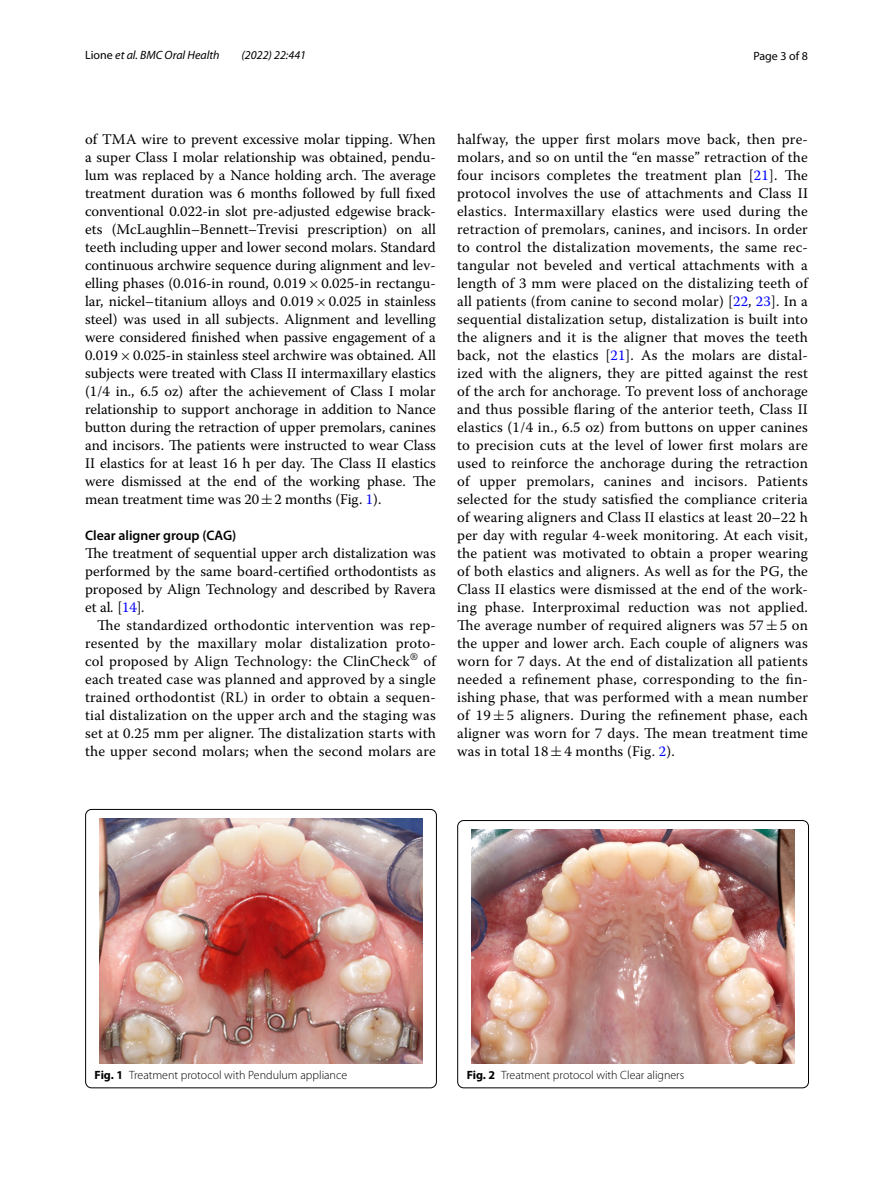
<style>
.page{position:relative;width:893px;height:1187px;background:#fff}
.page>*{position:absolute;margin:0;border:0;box-sizing:border-box;transform-origin:0 0}
.t1{font:14.7px/18px "Warnock Pro";letter-spacing:.01em;color:#000;text-align:justify}
.t2{font:600 13.8px "Myriad Pro";color:#000}
.t3{font:300 12px "Myriad Pro";color:#000}
.t4{font:italic 12px "Myriad Pro";color:#000}
.t5{font:12px "Myriad Pro";color:#000}
.s1{font-style:normal}
.s2{font-family:"MTSY"}
.s3{color:#00f}
.s4{font-style:italic}
.s5{font-weight:700}
</style>
<div class="page">
<img style="left:99px;top:818px;width:324px;height:245px">
<div style="left:85px;top:809px;width:352px;height:278px;border:1px solid #000;border-radius:6px"></div>
<img style="left:471px;top:829px;width:324px;height:234px">
<div style="left:457px;top:820px;width:352px;height:267px;border:1px solid #000;border-radius:6px"></div>
<p class="t4" style="left:85px;top:48px;width:136px"><span class="s1">Lione</span> et al. BMC Oral Health</p>
<p class="t4" style="left:242px;top:48px;width:66px">(2022) 22:441</p>
<p class="t5" style="left:753px;top:48px;width:56px">Page 3 of 8</p>
<p class="t1" style="left:85px;top:130px;width:352px">of TMA wire to prevent excessive molar tipping. When a super Class I molar relationship was obtained, pendu&shy;lum was replaced by a Nance holding arch. The average treatment duration was 6 months followed by full fixed conventional 0.022-in slot pre-adjusted edgewise brack&shy;ets (McLaughlin–Bennett–Trevisi prescription) on all teeth including upper and lower second molars. Standard continuous archwire sequence during alignment and lev&shy;elling phases (0.016-in round, 0.019<span class="s2">×</span>0.025-in rectangu&shy;lar, nickel–titanium alloys and 0.019<span class="s2">×</span>0.025 in stainless steel) was used in all subjects. Alignment and levelling were considered finished when passive engagement of a 0.019<span class="s2">×</span>0.025-in stainless steel archwire was obtained. All subjects were treated with Class II intermaxillary elastics (1/4 in., 6.5 oz) after the achievement of Class I molar relationship to support anchorage in addition to Nance button during the retraction of upper premolars, canines and incisors. The patients were instructed to wear Class II elastics for at least 16 h per day. The Class II elastics were dismissed at the end of the working phase. The mean treatment time was 20<span class="s2">±</span>2 months (Fig. <span class="s3">1</span>).</p>
<p class="t2" style="left:85px;top:526px;width:153px">Clear aligner group (CAG)</p>
<p class="t1" style="left:85px;top:544px;width:352px">The treatment of sequential upper arch distalization was performed by the same board-certified orthodontists as proposed by Align Technology and described by Ravera et al<span class="s4">.</span> [<span class="s3">14</span>]<span class="s4">.</span></p>
<p class="t1" style="left:85px;top:616px;width:352px;text-indent:12px">The standardized orthodontic intervention was rep&shy;resented by the maxillary molar distalization proto&shy;col proposed by Align Technology: the ClinCheck<sup>®</sup> of each treated case was planned and approved by a single trained orthodontist (RL) in order to obtain a sequen&shy;tial distalization on the upper arch and the staging was set at 0.25 mm per aligner. The distalization starts with the upper second molars; when the second molars are</p>
<p class="t1" style="left:457px;top:130px;width:352px">halfway, the upper first molars move back, then pre&shy;molars, and so on until the “en masse” retraction of the four incisors completes the treatment plan [<span class="s3">21</span>]. The protocol involves the use of attachments and Class II elastics. Intermaxillary elastics were used during the retraction of premolars, canines, and incisors. In order to control the distalization movements, the same rec&shy;tangular not beveled and vertical attachments with a length of 3 mm were placed on the distalizing teeth of all patients (from canine to second molar) [<span class="s3">22</span>, <span class="s3">23</span>]. In a sequential distalization setup, distalization is built into the aligners and it is the aligner that moves the teeth back, not the elastics [<span class="s3">21</span>]. As the molars are distal&shy;ized with the aligners, they are pitted against the rest of the arch for anchorage. To prevent loss of anchorage and thus possible flaring of the anterior teeth, Class II elastics (1/4 in., 6.5 oz) from buttons on upper canines to precision cuts at the level of lower first molars are used to reinforce the anchorage during the retraction of upper premolars, canines and incisors. Patients selected for the study satisfied the compliance criteria of wearing aligners and Class II elastics at least 20–22 h per day with regular 4-week monitoring. At each visit, the patient was motivated to obtain a proper wearing of both elastics and aligners. As well as for the PG, the Class II elastics were dismissed at the end of the work&shy;ing phase. Interproximal reduction was not applied.<br>The average number of required aligners was 57<span class="s2">±</span>5 on the upper and lower arch. Each couple of aligners was worn for 7 days. At the end of distalization all patients needed a refinement phase, corresponding to the fin&shy;ishing phase, that was performed with a mean number of 19<span class="s2">±</span>5 aligners. During the refinement phase, each aligner was worn for 7 days. The mean treatment time was in total 18<span class="s2">±</span>4 months (Fig. <span class="s3">2</span>).</p>
<p class="t3" style="left:95px;top:1067px;width:254px"><span class="s5">Fig. 1</span> Treatment protocol with Pendulum appliance</p>
<p class="t3" style="left:467px;top:1068px;width:219px"><span class="s5">Fig. 2</span> Treatment protocol with Clear aligners</p>
</div>
